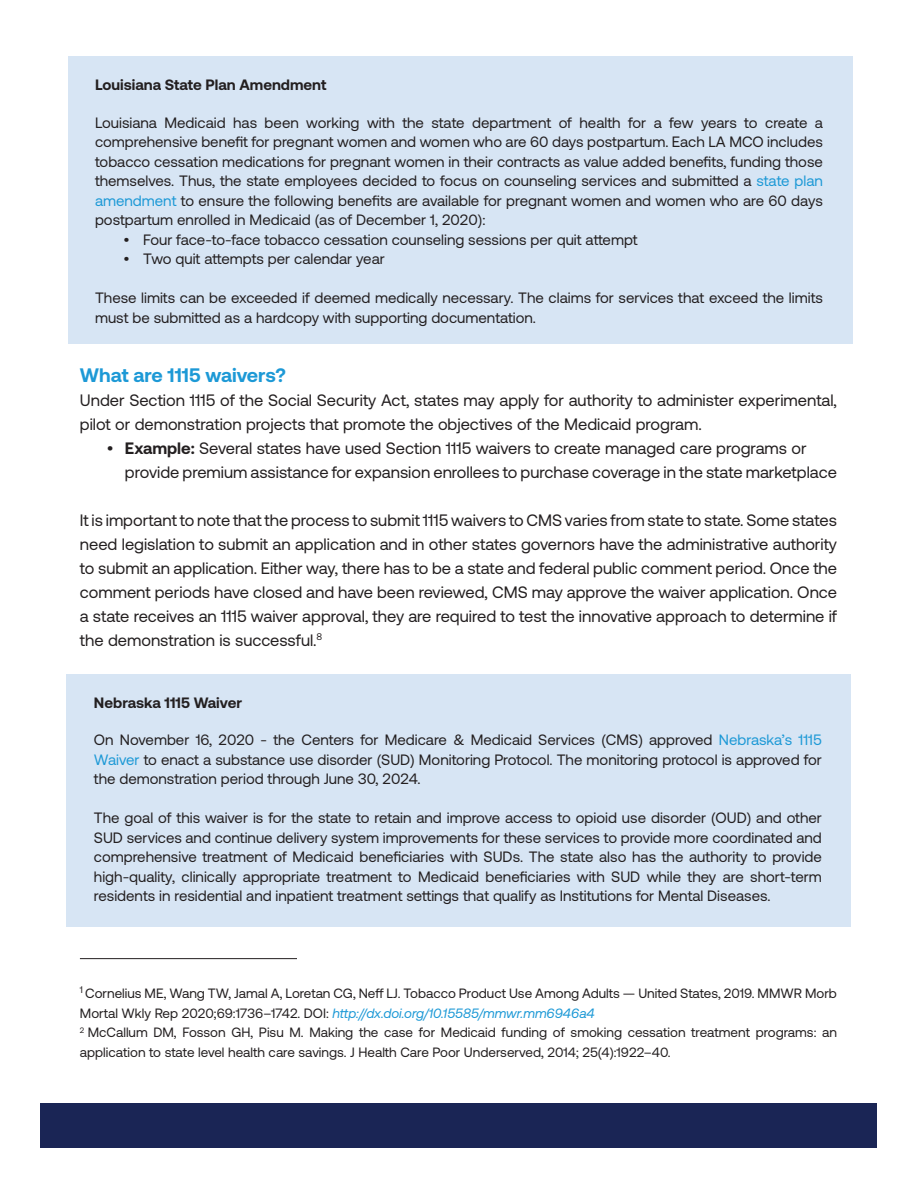
<style>
.page{position:relative;width:918px;height:1188px;background:#fff}
.page>*{position:absolute;margin:0;border:0;box-sizing:border-box;transform-origin:0 0}
.t1{font:700 19.5px "Aeonik";color:#1d99d6}
.t2{font:16.5px/24px "Aeonik";color:#231f20}
.t3{font:15px/19.5px "Aeonik";color:#231f20;text-align:justify}
.t4{font:700 15px "Aeonik";color:#231f20}
.t5{font:13.5px/19.5px "Aeonik";color:#231f20}
.s1{color:#1d99d6}
.s2{font-weight:700}
.s3{font-style:italic;color:#1d99d6}
</style>
<div class="page">
<div style="left:68px;top:56px;width:784px;height:287px;background:#d7e5f4"></div>
<div style="left:40px;top:1103px;width:838px;height:45px;background:#1a2555"></div>
<hr style="left:80px;top:958px;width:217px;height:1px;background:#231f20">
<div style="left:67px;top:674px;width:784px;height:253px;background:#d7e5f4"></div>
<p class="t4" style="left:95px;top:76px;width:233px">Louisiana State Plan Amendment</p>
<p class="t3" style="left:95px;top:113px;width:729px">Louisiana Medicaid has been working with the state department of health for a few years to create a comprehensive benefit for pregnant women and women who are 60 days postpartum. Each LA MCO includes tobacco cessation medications for pregnant women in their contracts as value added benefits, funding those themselves. Thus, the state employees decided to focus on counseling services and submitted a <span class="s1">state plan amendment</span> to ensure the following benefits are available for pregnant women and women who are 60 days postpartum enrolled in Medicaid (as of December 1, 2020):</p>
<p class="t3" style="left:124px;top:230px;width:516px">• Four face-to-face tobacco cessation counseling sessions per quit attempt</p>
<p class="t3" style="left:124px;top:249px;width:263px">• Two quit attempts per calendar year</p>
<p class="t3" style="left:95px;top:288px;width:729px">These limits can be exceeded if deemed medically necessary. The claims for services that exceed the limits must be submitted as a hardcopy with supporting documentation.</p>
<h1 class="t1" style="left:80px;top:364px;width:207px">What are 1115 waivers?</h1>
<p class="t2" style="left:80px;top:388px;width:759px">Under Section 1115 of the Social Security Act, states may apply for authority to administer experimental, pilot or demonstration projects that promote the objectives of the Medicaid program.</p>
<p class="t2" style="left:125px;top:436px;width:714px;text-indent:-18px">• <span class="s2">Example:</span> Several states have used Section 1115 waivers to create managed care programs or provide premium assistance for expansion enrollees to purchase coverage in the state marketplace</p>
<p class="t2" style="left:80px;top:508px;width:759px;text-align:justify">It is important to note that the process to submit 1115 waivers to CMS varies from state to state. Some states need legislation to submit an application and in other states governors have the administrative authority to submit an application. Either way, there has to be a state and federal public comment period. Once the comment periods have closed and have been reviewed, CMS may approve the waiver application. Once a state receives an 1115 waiver approval, they are required to test the innovative approach to determine if the demonstration is successful.<sup>8</sup></p>
<p class="t4" style="left:94px;top:694px;width:150px">Nebraska 1115 Waiver</p>
<p class="t3" style="left:94px;top:730px;width:729px">On November 16, 2020 - the Centers for Medicare &amp; Medicaid Services (CMS) approved <span class="s1">Nebraska’s 1115<br>Waiver</span> to enact a substance use disorder (SUD) Monitoring Protocol. The monitoring protocol is approved for the demonstration period through June 30, 2024.</p>
<p class="t3" style="left:94px;top:808px;width:729px">The goal of this waiver is for the state to retain and improve access to opioid use disorder (OUD) and other SUD services and continue delivery system improvements for these services to provide more coordinated and comprehensive treatment of Medicaid beneficiaries with SUDs. The state also has the authority to provide high-quality, clinically appropriate treatment to Medicaid beneficiaries with SUD while they are short-term residents in residential and inpatient treatment settings that qualify as Institutions for Mental Diseases.</p>
<p class="t5" style="left:80px;top:984px;width:759px"><sup>1</sup> Cornelius ME, Wang TW, Jamal A, Loretan CG, Neff LJ. Tobacco Product Use Among Adults — United States, 2019. MMWR Morb Mortal Wkly Rep 2020;69:1736–1742. DOI: <span class="s3">http://dx.doi.org/10.15585/mmwr.mm6946a4<br></span><sup>2</sup> McCallum DM, Fosson GH, Pisu M. Making the case for Medicaid funding of smoking cessation treatment programs: an application to state level health care savings. J Health Care Poor Underserved, 2014; 25(4):1922–40.</p>
</div>
